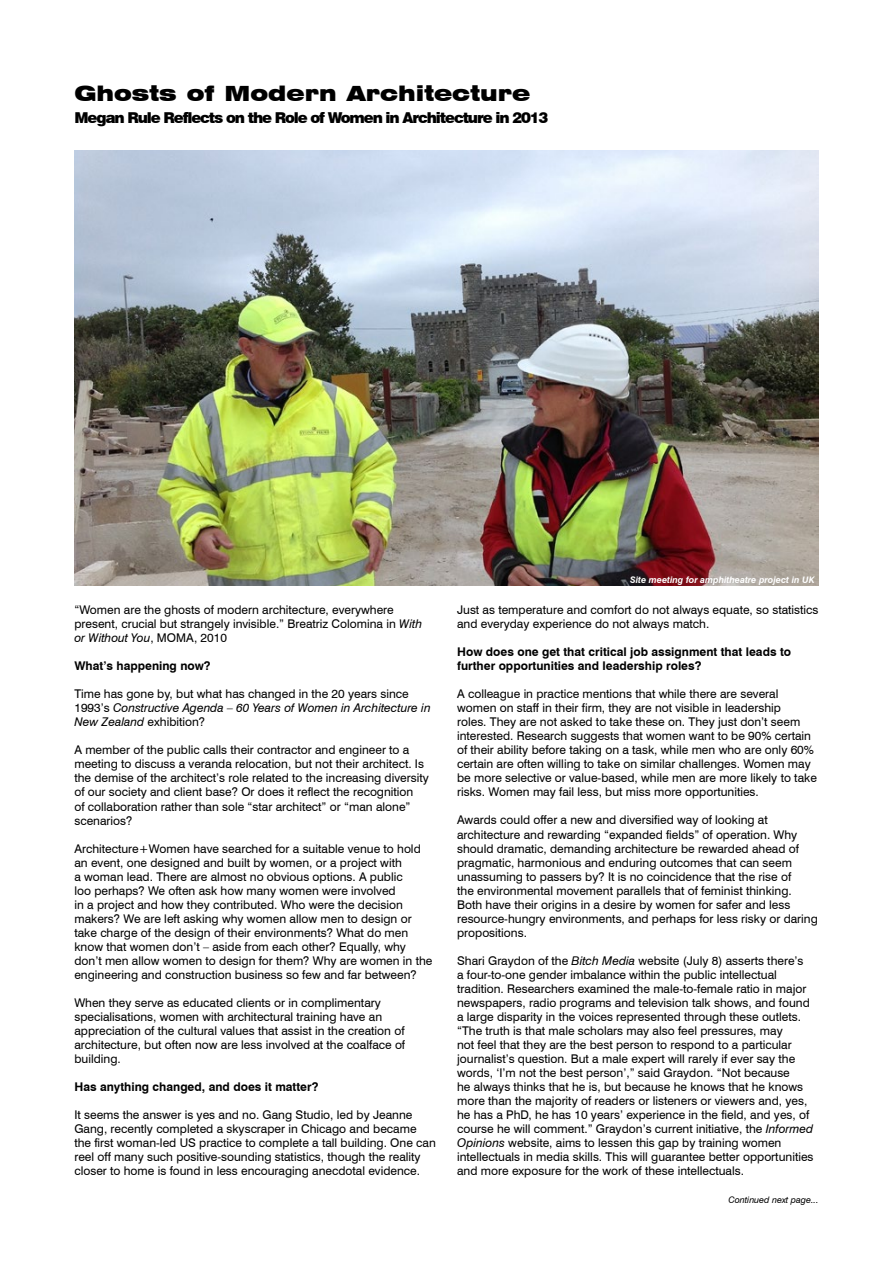
<style>
.page{position:relative;width:893px;height:1263px;background:#fff}
.page>*{position:absolute;margin:0;border:0;box-sizing:border-box;transform-origin:0 0}
.t1{font:900 expanded 21px "Swiss 721 BT";color:#000}
.t2{font:900 15px "Swiss 721 BT";letter-spacing:-.075em;color:#000}
.t3{font:12px/14.1px "Swiss 721 BT";color:#000}
.t4{font:700 12px/14.1px "Swiss 721 BT";color:#000}
.t5{font:italic 700 9px "Swiss 721 BT";color:#fff}
.t6{font:italic 9px "Swiss 721 BT";color:#000}
.s1{font-style:italic}
</style>
<div class="page">
<img style="left:74px;top:151px;width:745px;height:435px">
<h1 class="t1" style="left:74px;top:81px;width:457px">Ghosts of Modern Architecture</h1>
<p class="t2" style="left:74px;top:108px;width:475px">Megan Rule Reflects on the Role of Women in Architecture in 2013</p>
<p class="t5" style="left:630px;top:574px;width:186px">Site meeting for amphitheatre project in UK</p>
<p class="t3" style="left:74px;top:603px;width:349px">“Women are the ghosts of modern architecture, everywhere present, crucial but strangely invisible.” Breatriz Colomina in <span class="s1">With or Without You</span>, MOMA, 2010</p>
<p class="t4" style="left:74px;top:659px;width:138px">What’s happening now?</p>
<p class="t3" style="left:74px;top:687px;width:358px">Time has gone by, but what has changed in the 20 years since<br>1993’s <span class="s1">Constructive Agenda – 60 Years of Women in Architecture in<br>New Zealand</span> exhibition?</p>
<p class="t3" style="left:74px;top:743px;width:356px">A member of the public calls their contractor and engineer to a meeting to discuss a veranda relocation, but not their architect. Is the demise of the architect’s role related to the increasing diversity of our society and client base? Or does it reflect the recognition<br>of collaboration rather than sole “star architect” or “man alone” scenarios?</p>
<p class="t3" style="left:74px;top:841px;width:360px">Architecture+Women have searched for a suitable venue to hold an event, one designed and built by women, or a project with<br>a woman lead. There are almost no obvious options. A public<br>loo perhaps? We often ask how many women were involved<br>in a project and how they contributed. Who were the decision makers? We are left asking why women allow men to design or take charge of the design of their environments? What do men know that women don’t – aside from each other? Equally, why don’t men allow women to design for them? Why are women in the engineering and construction business so few and far between?</p>
<p class="t3" style="left:74px;top:995px;width:332px">When they serve as educated clients or in complimentary specialisations, women with architectural training have an appreciation of the cultural values that assist in the creation of architecture, but often now are less involved at the coalface of building.</p>
<p class="t4" style="left:74px;top:1080px;width:245px">Has anything changed, and does it matter?</p>
<p class="t3" style="left:74px;top:1108px;width:363px">It seems the answer is yes and no. Gang Studio, led by Jeanne Gang, recently completed a skyscraper in Chicago and became the first woman-led US practice to complete a tall building. One can reel off many such positive-sounding statistics, though the reality closer to home is found in less encouraging anecdotal evidence.</p>
<p class="t3" style="left:457px;top:603px;width:363px">Just as temperature and comfort do not always equate, so statistics and everyday experience do not always match.</p>
<p class="t4" style="left:457px;top:645px;width:336px">How does one get that critical job assignment that leads to further opportunities and leadership roles?</p>
<p class="t3" style="left:457px;top:687px;width:361px">A colleague in practice mentions that while there are several women on staff in their firm, they are not visible in leadership<br>roles. They are not asked to take these on. They just don’t seem interested. Research suggests that women want to be 90% certain of their ability before taking on a task, while men who are only 60% certain are often willing to take on similar challenges. Women may be more selective or value-based, while men are more likely to take risks. Women may fail less, but miss more opportunities.</p>
<p class="t3" style="left:457px;top:813px;width:362px">Awards could offer a new and diversified way of looking at architecture and rewarding “expanded fields” of operation. Why should dramatic, demanding architecture be rewarded ahead of pragmatic, harmonious and enduring outcomes that can seem unassuming to passers by? It is no coincidence that the rise of<br>the environmental movement parallels that of feminist thinking.<br>Both have their origins in a desire by women for safer and less resource-hungry environments, and perhaps for less risky or daring propositions.</p>
<p class="t3" style="left:457px;top:953px;width:358px">Shari Graydon of the <span class="s1">Bitch Media</span> website (July 8) asserts there’s<br>a four-to-one gender imbalance within the public intellectual tradition. Researchers examined the male-to-female ratio in major newspapers, radio programs and television talk shows, and found a large disparity in the voices represented through these outlets. “The truth is that male scholars may also feel pressures, may<br>not feel that they are the best person to respond to a particular journalist’s question. But a male expert will rarely if ever say the words, ‘I’m not the best person’,” said Graydon. “Not because<br>he always thinks that he is, but because he knows that he knows more than the majority of readers or listeners or viewers and, yes, he has a PhD, he has 10 years’ experience in the field, and yes, of course he will comment.” Graydon’s current initiative, the <span class="s1">Informed Opinions</span> website, aims to lessen this gap by training women intellectuals in media skills. This will guarantee better opportunities and more exposure for the work of these intellectuals.</p>
<p class="t6" style="left:728px;top:1195px;width:92px">Continued next page...</p>
</div>
